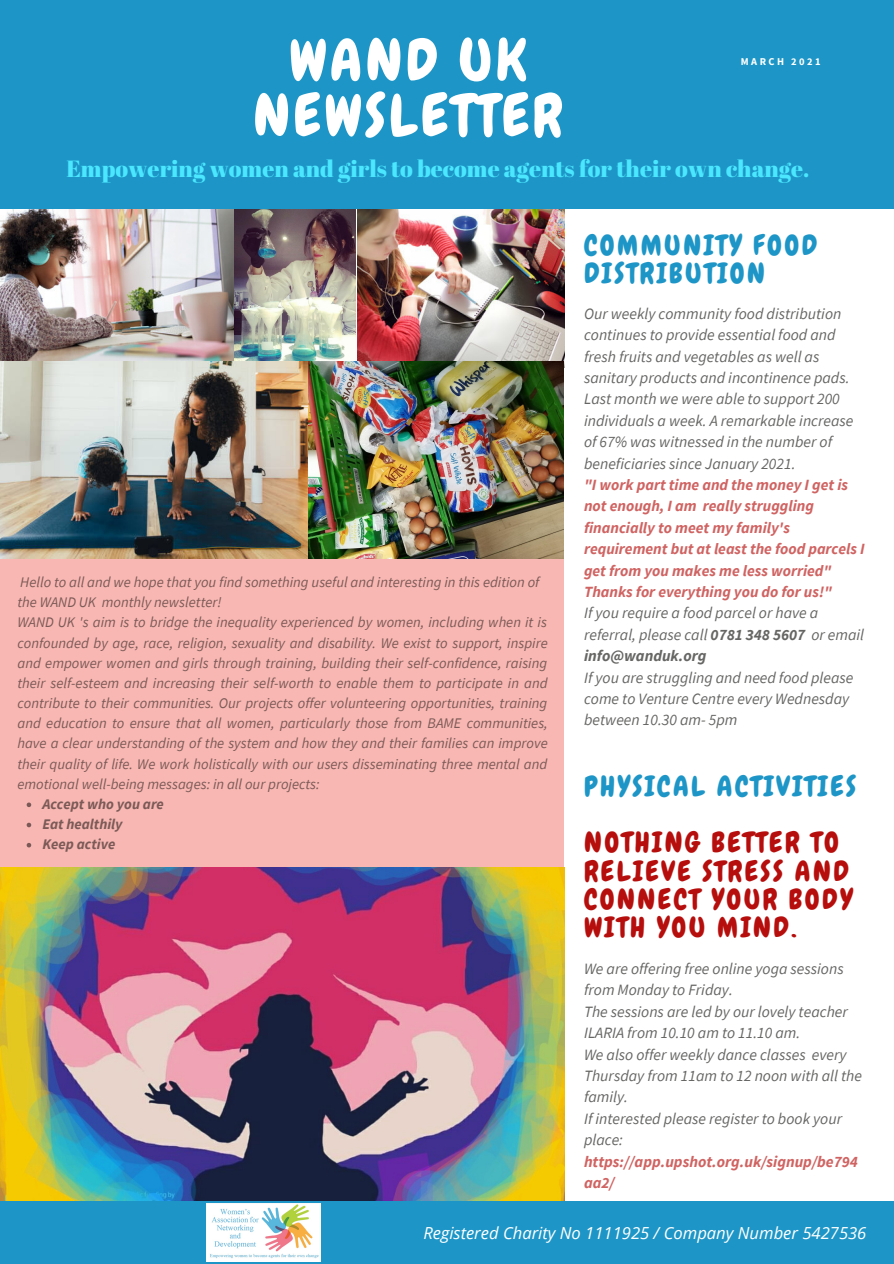
<style>
.page{position:relative;width:894px;height:1264px;background:#fff}
.page>*{position:absolute;margin:0;border:0;box-sizing:border-box;transform-origin:0 0}
.t1{font:58.05px/55.2px "Chewy";letter-spacing:.06em;color:#fff;text-align:center}
.t2{font:28.2px/28.2px "Chewy";letter-spacing:.09em;color:#b60e0c}
.t3{font:28.2px/28.2px "Chewy";letter-spacing:.09em;color:#1d96c7}
.t4{font:23.4px "Abril Fatface";color:#4ae7ff}
.t5{font:italic 16.65px "Open Sans";color:#fff}
.t6{font:italic 15.75px/21.5px "Source Sans Pro";color:#121210}
.t7{font:italic 700 15.75px/21.5px "Source Sans Pro";color:#b60e0c}
.t8{font:italic 700 15.6px/21.5px "Source Sans Pro";color:#b60e0c}
.t9{font:italic 14.7px/20.1px "Source Sans Pro";color:#362725}
.t10{font:italic 700 14.7px/20.1px "Source Sans Pro";color:#362725}
.t11{font:700 10.35px "Source Sans Pro";letter-spacing:.24em;color:#fff}
.s1{font-weight:700}
</style>
<div class="page">
<img style="left:0;top:209px;width:234px;height:151px">
<div style="left:0;top:0;width:893px;height:209px;background:#1d96c7"></div>
<img style="left:0;top:867px;width:564px;height:334px">
<div style="left:0;top:1201px;width:893px;height:62px;background:#1d96c7"></div>
<div style="left:0;top:538px;width:564px;height:329px;background:#f8b7b2"></div>
<img style="left:357px;top:209px;width:207px;height:159px">
<img style="left:234px;top:209px;width:121px;height:152px">
<img style="left:308px;top:361px;width:255px;height:197px">
<img style="left:0;top:361px;width:308px;height:197px">
<svg style="left:27px;top:802px;width:4px;height:5px"></svg>
<svg style="left:27px;top:822px;width:4px;height:5px"></svg>
<svg style="left:27px;top:843px;width:4px;height:4px"></svg>
<img style="left:207px;top:1203px;width:113px;height:58px">
<p class="t1" style="left:253px;top:33px;width:310px">WAND UK<br>NEWSLETTER</p>
<p class="t11" style="left:740px;top:55px;width:81px">MARCH 2021</p>
<p class="t4" style="left:66px;top:152px;width:744px">Empowering women and girls to become agents for their own change.</p>
<p class="t9" style="left:17px;top:572px;width:531px">Hello to all and we hope that you find something useful and interesting in this edition of the WAND UK monthly newsletter!<br>WAND UK 's aim is to bridge the inequality experienced by women, including when it is confounded by age, race, religion, sexuality and disability. We exist to support, inspire and empower women and girls through training, building their self-confidence, raising their self-esteem and increasing their self-worth to enable them to participate in and contribute to their communities. Our projects offer volunteering opportunities, training and education to ensure that all women, particularly those from BAME communities, have a clear understanding of the system and how they and their families can improve their quality of life. We work holistically with our users disseminating three mental and emotional well-being messages: in all our projects:</p>
<p class="t10" style="left:42px;top:793px;width:123px">Accept who you are<br>Eat healthily<br>Keep active</p>
<p class="t3" style="left:584px;top:231px;width:234px">COMMUNITY FOOD<br>DISTRIBUTION</p>
<p class="t6" style="left:584px;top:302px;width:271px">Our weekly community food distribution continues to provide essential food and fresh fruits and vegetables as well as sanitary products and incontinence pads.<br>Last month we were able to support 200 individuals a week. A remarkable increase of 67% was witnessed in the number of beneficiaries since January 2021.</p>
<p class="t8" style="left:584px;top:473px;width:282px">"I work part time and the money I get is not enough, I am really struggling financially to meet my family's requirement but at least the food parcels I get from you makes me less worried" Thanks for everything you do for us!"</p>
<p class="t6" style="left:584px;top:602px;width:281px">If you require a food parcel or have a referral, please call <span class="s1">0781 348 5607</span> or email <span class="s1">info@wanduk.org</span></p>
<p class="t6" style="left:584px;top:666px;width:271px">If you are struggling and need food please come to Venture Centre every Wednesday between 10.30 am- 5pm</p>
<p class="t3" style="left:584px;top:772px;width:273px">PHYSICAL ACTIVITIES</p>
<p class="t2" style="left:584px;top:828px;width:270px">NOTHING BETTER TO<br>RELIEVE STRESS AND<br>CONNECT YOUR BODY<br>WITH YOU MIND.</p>
<p class="t6" style="left:584px;top:957px;width:279px">We are offering free online yoga sessions from Monday to Friday.<br>The sessions are led by our lovely teacher<br>ILARIA from 10.10 am to 11.10 am.<br>We also offer weekly dance classes every<br>Thursday from 11am to 12 noon with all the family.<br>If interested please register to book your place:</p>
<p class="t7" style="left:584px;top:1150px;width:275px">https://app.upshot.org.uk/signup/be794 aa2/</p>
<p class="t5" style="left:423px;top:1221px;width:444px">Registered Charity No 1111925 / Company Number 5427536</p>
</div>
